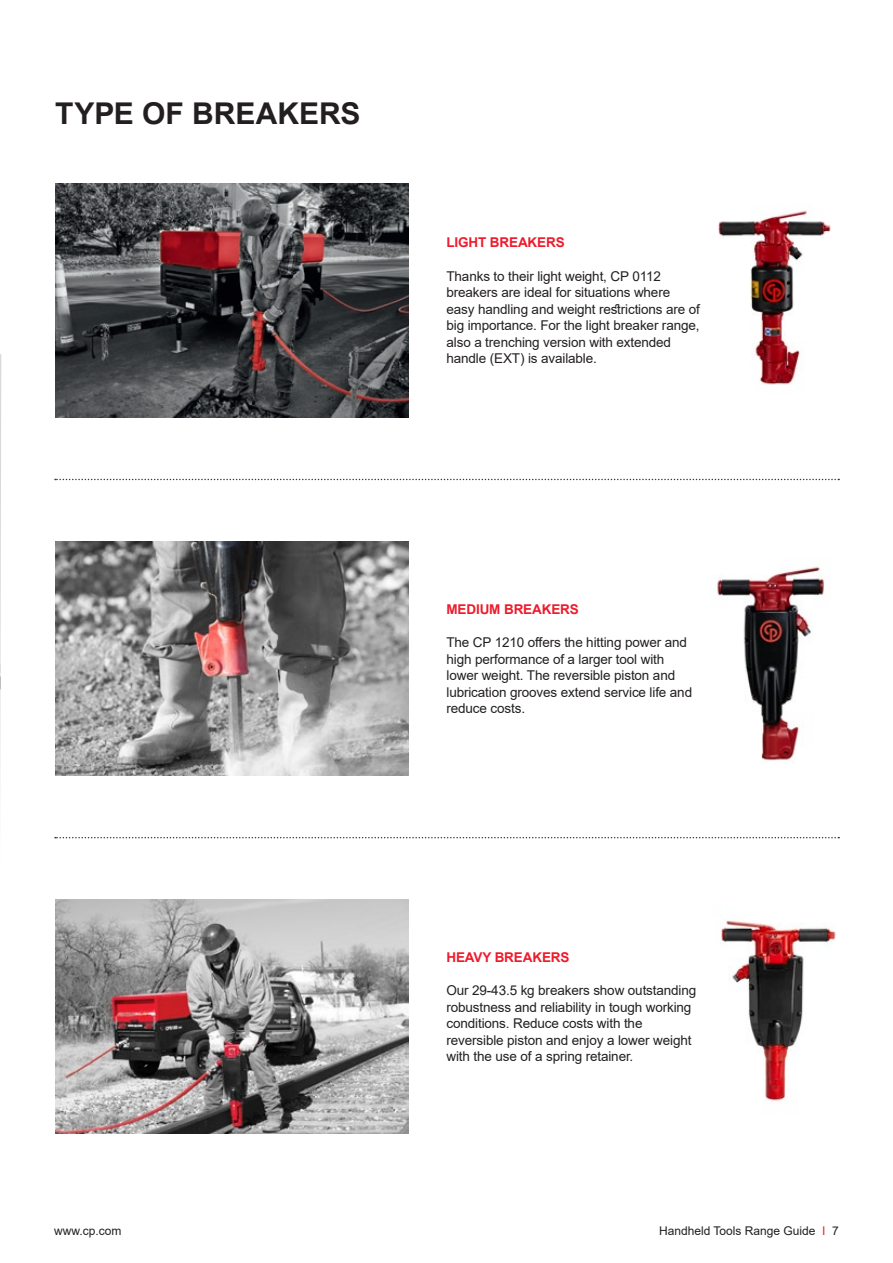
<style>
.page{position:relative;width:893px;height:1263px;background:#fff}
.page>*{position:absolute;margin:0;border:0;box-sizing:border-box;transform-origin:0 0}
.t1{font:700 30px "Arial";color:#231f20}
.t2{font:13.5px/16.5px "Arial";letter-spacing:-.01em;color:#231f20}
.t3{font:700 13.5px "Arial";letter-spacing:-.01em;color:#ee1b2c}
.t4{font:12px "Arial";color:#231f20}
.s1{color:#ee1b2c}
</style>
<div class="page">
<svg style="left:55px;top:479px;width:784px;height:1px"></svg>
<svg style="left:55px;top:837px;width:784px;height:1px"></svg>
<img style="left:55px;top:183px;width:354px;height:234px">
<img style="left:55px;top:542px;width:354px;height:233px">
<img style="left:55px;top:900px;width:354px;height:234px">
<img style="left:718px;top:210px;width:113px;height:175px">
<img style="left:717px;top:567px;width:107px;height:196px">
<img style="left:721px;top:920px;width:115px;height:181px">
<svg style="left:0;top:354px;width:1px;height:413px"></svg>
<h1 class="t1" style="left:55px;top:93px;width:307px">TYPE OF BREAKERS</h1>
<p class="t3" style="left:446px;top:234px;width:120px">LIGHT BREAKERS</p>
<p class="t2" style="left:446px;top:268px;width:255px">Thanks to their light weight, CP 0112 breakers are ideal for situations where easy handling and weight restrictions are of big importance. For the light breaker range, also a trenching version with extended handle (EXT) is available.</p>
<p class="t3" style="left:446px;top:600px;width:134px">MEDIUM BREAKERS</p>
<p class="t2" style="left:446px;top:634px;width:247px">The CP 1210 offers the hitting power and high performance of a larger tool with lower weight. The reversible piston and lubrication grooves extend service life and reduce costs.</p>
<p class="t3" style="left:446px;top:948px;width:125px">HEAVY BREAKERS</p>
<p class="t2" style="left:446px;top:982px;width:251px">Our 29-43.5 kg breakers show outstanding robustness and reliability in tough working conditions. Reduce costs with the reversible piston and enjoy a lower weight with the use of a spring retainer.</p>
<p class="t4" style="left:54px;top:1222px;width:69px">www.cp.com</p>
<p class="t4" style="left:659px;top:1222px;width:181px">Handheld Tools Range Guide <span class="s1">I</span> 7</p>
</div>
